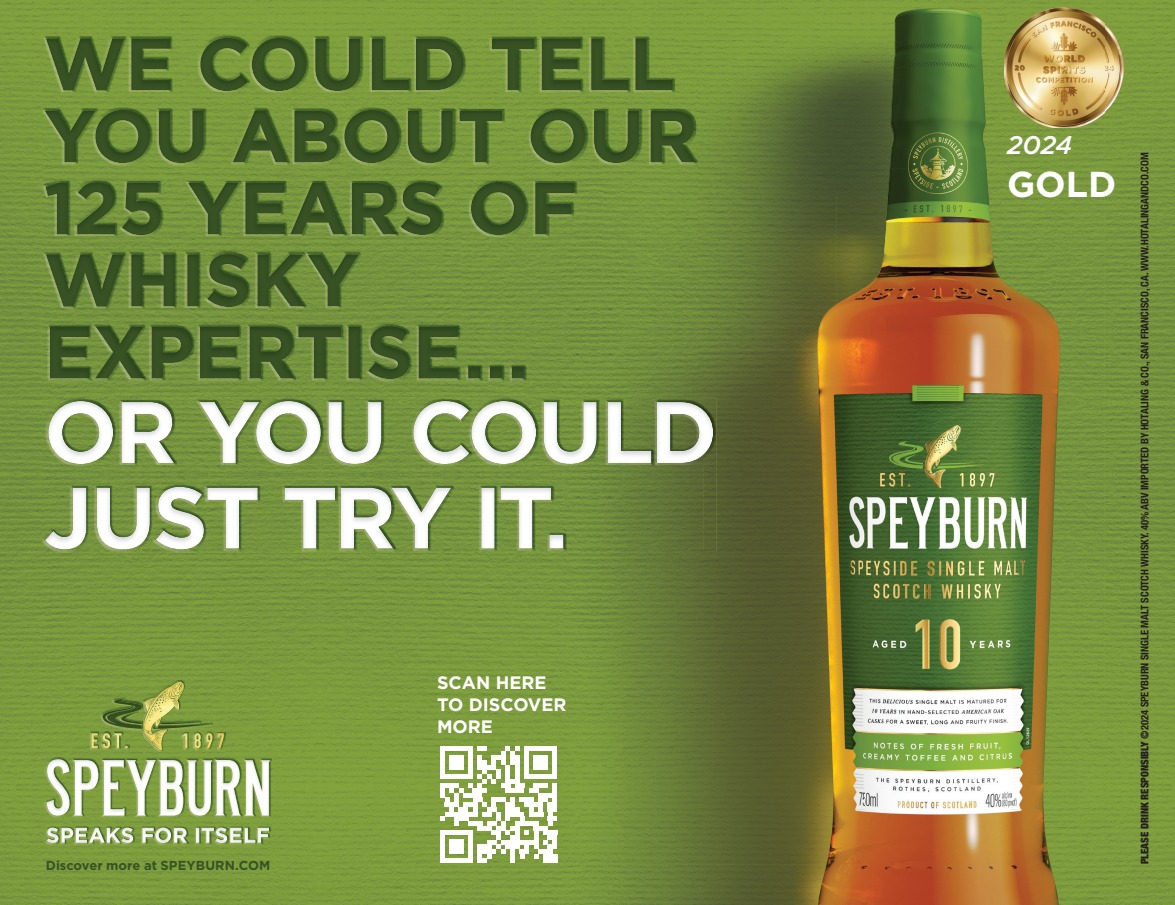
<style>
.page{position:relative;width:1175px;height:905px;background:#fff}
.page>*{position:absolute;margin:0;border:0;box-sizing:border-box;transform-origin:0 0}
.t1{font:700 36px "Gotham";color:#fff}
.t2{font:italic 500 25.5px "Gotham";color:#fff}
.t3{font:700 18px/21.6px "Gotham";color:#fff}
.t4{font:700 12.9px "Gotham";letter-spacing:.005em;color:#395224}
.t5{font:700 condensed 10.5px "Helvetica Neue";color:#231f20}
.s1{font-weight:900}
</style>
<div class="page">
<img style="left:0;top:0;width:461px;height:40px">
<img style="left:1104px;top:0;width:70px;height:904px">
<img style="left:0;top:40px;width:52px;height:864px">
<img style="left:52px;top:382px;width:409px;height:15px">
<img style="left:52px;top:553px;width:260px;height:208px">
<img style="left:312px;top:553px;width:149px;height:351px">
<img style="left:260px;top:761px;width:52px;height:143px">
<img style="left:52px;top:845px;width:208px;height:59px">
<img style="left:45px;top:757px;width:227px;height:87px">
<img style="left:45px;top:758px;width:225px;height:86px">
<img style="left:47px;top:759px;width:22px;height:56px">
<img style="left:215px;top:760px;width:26px;height:55px">
<img style="left:159px;top:760px;width:24px;height:55px">
<img style="left:126px;top:760px;width:30px;height:55px">
<img style="left:102px;top:760px;width:22px;height:55px">
<img style="left:73px;top:760px;width:25px;height:55px">
<img style="left:244px;top:760px;width:26px;height:55px">
<img style="left:187px;top:760px;width:25px;height:55px">
<img style="left:142px;top:827px;width:29px;height:16px">
<img style="left:196px;top:827px;width:31px;height:15px">
<img style="left:107px;top:827px;width:26px;height:15px">
<img style="left:47px;top:827px;width:11px;height:15px">
<img style="left:89px;top:827px;width:16px;height:15px">
<img style="left:245px;top:827px;width:24px;height:15px">
<img style="left:230px;top:827px;width:11px;height:15px">
<img style="left:174px;top:827px;width:13px;height:15px">
<img style="left:76px;top:827px;width:11px;height:15px">
<img style="left:61px;top:827px;width:12px;height:15px">
<img style="left:100px;top:698px;width:41px;height:33px">
<img style="left:102px;top:696px;width:39px;height:34px">
<img style="left:103px;top:698px;width:38px;height:30px">
<img style="left:121px;top:712px;width:20px;height:12px">
<img style="left:141px;top:728px;width:82px;height:24px">
<img style="left:141px;top:707px;width:2px;height:21px">
<img style="left:143px;top:679px;width:83px;height:72px">
<img style="left:146px;top:681px;width:67px;height:69px">
<img style="left:143px;top:696px;width:70px;height:35px">
<img style="left:153px;top:722px;width:58px;height:6px">
<img style="left:145px;top:731px;width:65px;height:9px">
<img style="left:145px;top:707px;width:31px;height:17px">
<svg style="left:141px;top:681px;width:41px;height:26px"></svg>
<svg style="left:141px;top:730px;width:26px;height:4px"></svg>
<img style="left:144px;top:727px;width:23px;height:3px">
<img style="left:183px;top:733px;width:40px;height:14px">
<img style="left:89px;top:731px;width:40px;height:19px">
<img style="left:129px;top:731px;width:1px;height:18px">
<img style="left:90px;top:731px;width:39px;height:18px">
<img style="left:92px;top:733px;width:36px;height:15px">
<img style="left:461px;top:0;width:482px;height:40px">
<img style="left:943px;top:0;width:107px;height:195px">
<img style="left:1050px;top:0;width:54px;height:8px">
<img style="left:698px;top:40px;width:192px;height:155px">
<img style="left:1050px;top:128px;width:54px;height:427px">
<img style="left:698px;top:195px;width:138px;height:154px">
<img style="left:836px;top:195px;width:29px;height:92px">
<img style="left:1011px;top:195px;width:40px;height:92px">
<img style="left:461px;top:349px;width:356px;height:52px">
<img style="left:676px;top:401px;width:141px;height:154px">
<img style="left:461px;top:553px;width:215px;height:351px">
<img style="left:675px;top:555px;width:142px;height:155px">
<img style="left:1058px;top:555px;width:46px;height:349px">
<img style="left:675px;top:710px;width:143px;height:154px">
<img style="left:675px;top:864px;width:143px;height:40px">
<img style="left:890px;top:8px;width:96px;height:160px">
<img style="left:865px;top:168px;width:146px;height:641px">
<img style="left:817px;top:287px;width:49px;height:522px">
<img style="left:1011px;top:287px;width:48px;height:522px">
<img style="left:818px;top:809px;width:240px;height:95px">
<img style="left:1004px;top:8px;width:119px;height:120px">
<img style="left:42px;top:397px;width:419px;height:156px">
<img style="left:461px;top:551px;width:243px;height:2px">
<img style="left:461px;top:397px;width:255px;height:51px">
<img style="left:704px;top:448px;width:12px;height:103px">
<img style="left:43px;top:400px;width:661px;height:151px">
<img style="left:704px;top:401px;width:9px;height:63px">
<img style="left:48px;top:401px;width:413px;height:63px">
<img style="left:461px;top:401px;width:243px;height:63px">
<img style="left:45px;top:486px;width:416px;height:63px">
<img style="left:461px;top:486px;width:102px;height:63px">
<img style="left:42px;top:36px;width:52px;height:346px">
<img style="left:94px;top:381px;width:602px;height:1px">
<img style="left:43px;top:35px;width:559px;height:149px">
<img style="left:461px;top:35px;width:237px;height:49px">
<img style="left:696px;top:84px;width:2px;height:297px">
<img style="left:43px;top:184px;width:52px;height:197px">
<img style="left:95px;top:235px;width:460px;height:146px">
<img style="left:602px;top:36px;width:94px;height:345px">
<img style="left:555px;top:184px;width:47px;height:197px">
<img style="left:46px;top:38px;width:415px;height:53px">
<img style="left:461px;top:38px;width:213px;height:53px">
<img style="left:45px;top:110px;width:416px;height:53px">
<img style="left:461px;top:110px;width:234px;height:53px">
<img style="left:45px;top:182px;width:416px;height:53px">
<img style="left:461px;top:182px;width:113px;height:53px">
<img style="left:46px;top:254px;width:313px;height:53px">
<img style="left:50px;top:326px;width:411px;height:53px">
<img style="left:461px;top:326px;width:62px;height:53px">
<svg style="left:440px;top:746px;width:117px;height:117px"></svg>
<div style="left:440px;top:858px;width:33px;height:5px;background:#fff"></div>
<div style="left:449px;top:839px;width:14px;height:14px;background:#fff"></div>
<p class="t4" style="left:46px;top:856px;width:226px">Discover more at SPEYBURN.COM</p>
<p class="t3" style="left:437px;top:672px;width:131px">SCAN HERE<br>TO DISCOVER<br>MORE</p>
<p class="t2" style="left:1007px;top:128px;width:67px">2024</p>
<p class="t1" style="left:1007px;top:160px;width:111px">GOLD</p>
<p class="t5" style="left:1136px;top:864px;width:713px;rotate:-90deg"><span class="s1">PLEASE DRINK RESPONSIBLY</span> ©2024 SPEYBURN SINGLE MALT SCOTCH WHISKY. 40% ABV IMPORTED BY HOTALING &amp; CO., SAN FRANCISCO, CA. WWW.HOTALINGANDCO.COM</p>
</div>
